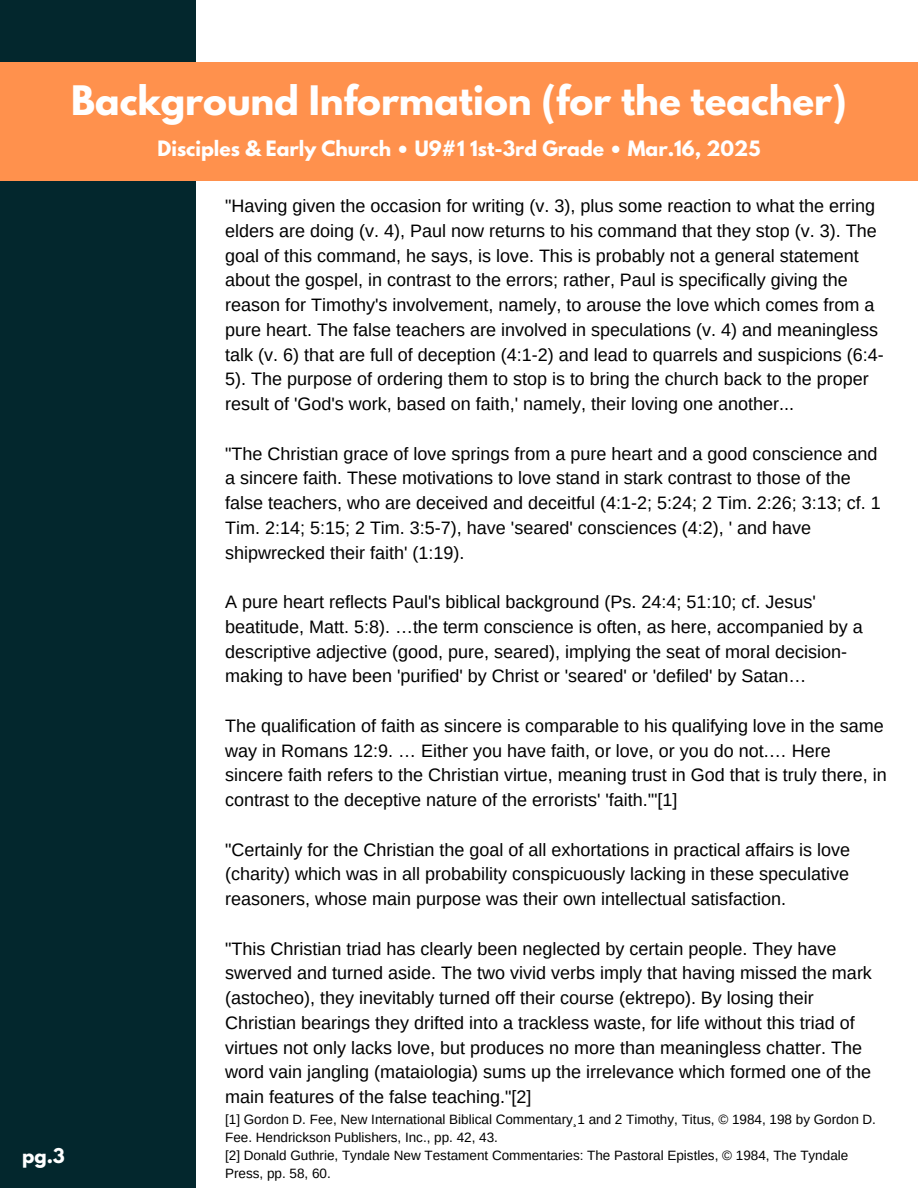
<style>
.page{position:relative;width:918px;height:1188px;background:#fff}
.page>*{position:absolute;margin:0;border:0;box-sizing:border-box;transform-origin:0 0}
.t1{font:700 36px "League Spartan";color:#fff}
.t2{font:700 18.75px "League Spartan";color:#fff}
.t3{font:18px/24.8px "Arimo";color:#000}
.t4{font:700 18px "League Spartan";color:#fff}
.t5{font:13.5px/18px "Arimo";color:#000}
</style>
<div class="page">
<div style="left:0;top:0;width:195px;height:1188px;background:#03272d"></div>
<div style="left:0;top:62px;width:918px;height:119px;background:#ff914d"></div>
<h2 class="t1" style="left:71px;top:83px;width:777px">Background Information (for the teacher)</h2>
<h1 class="t2" style="left:158px;top:139px;width:604px">Disciples &amp; Early Church • U9#1 1st-3rd Grade • Mar.16, 2025</h1>
<h2 class="t4" style="left:22px;top:1146px;width:44px">pg.3</h2>
<p class="t3" style="left:225px;top:193px;width:660px">"Having given the occasion for writing (v. 3), plus some reaction to what the erring elders are doing (v. 4), Paul now returns to his command that they stop (v. 3). The goal of this command, he says, is love. This is probably not a general statement about the gospel, in contrast to the errors; rather, Paul is specifically giving the reason for Timothy's involvement, namely, to arouse the love which comes from a pure heart. The false teachers are involved in speculations (v. 4) and meaningless talk (v. 6) that are full of deception (4:1-2) and lead to quarrels and suspicions (6:4- 5). The purpose of ordering them to stop is to bring the church back to the proper result of 'God's work, based on faith,' namely, their loving one another...</p>
<p class="t3" style="left:225px;top:441px;width:657px">"The Christian grace of love springs from a pure heart and a good conscience and a sincere faith. These motivations to love stand in stark contrast to those of the false teachers, who are deceived and deceitful (4:1-2; 5:24; 2 Tim. 2:26; 3:13; cf. 1<br>Tim. 2:14; 5:15; 2 Tim. 3:5-7), have 'seared' consciences (4:2), ' and have shipwrecked their faith' (1:19).</p>
<p class="t3" style="left:225px;top:589px;width:639px">A pure heart reflects Paul's biblical background (Ps. 24:4; 51:10; cf. Jesus' beatitude, Matt. 5:8). …the term conscience is often, as here, accompanied by a descriptive adjective (good, pure, seared), implying the seat of moral decision&shy;making to have been 'purified' by Christ or 'seared' or 'defiled' by Satan…</p>
<p class="t3" style="left:225px;top:713px;width:663px">The qualification of faith as sincere is comparable to his qualifying love in the same way in Romans 12:9. … Either you have faith, or love, or you do not.… Here sincere faith refers to the Christian virtue, meaning trust in God that is truly there, in contrast to the deceptive nature of the errorists' 'faith.'"[1]</p>
<p class="t3" style="left:225px;top:837px;width:627px;text-align:justify">"Certainly for the Christian the goal of all exhortations in practical affairs is love (charity) which was in all probability conspicuously lacking in these speculative reasoners, whose main purpose was their own intellectual satisfaction.</p>
<p class="t3" style="left:225px;top:936px;width:648px">"This Christian triad has clearly been neglected by certain people. They have swerved and turned aside. The two vivid verbs imply that having missed the mark (astocheo), they inevitably turned off their course (ektrepo). By losing their Christian bearings they drifted into a trackless waste, for life without this triad of virtues not only lacks love, but produces no more than meaningless chatter. The word vain jangling (mataiologia) sums up the irrelevance which formed one of the main features of the false teaching."[2]</p>
<p class="t5" style="left:225px;top:1111px;width:652px">[1] Gordon D. Fee, New International Biblical Commentary¸1 and 2 Timothy, Titus, © 1984, 198 by Gordon D.<br>Fee. Hendrickson Publishers, Inc., pp. 42, 43.</p>
<p class="t5" style="left:225px;top:1147px;width:625px">[2] Donald Guthrie, Tyndale New Testament Commentaries: The Pastoral Epistles, © 1984, The Tyndale<br>Press, pp. 58, 60.</p>
</div>
